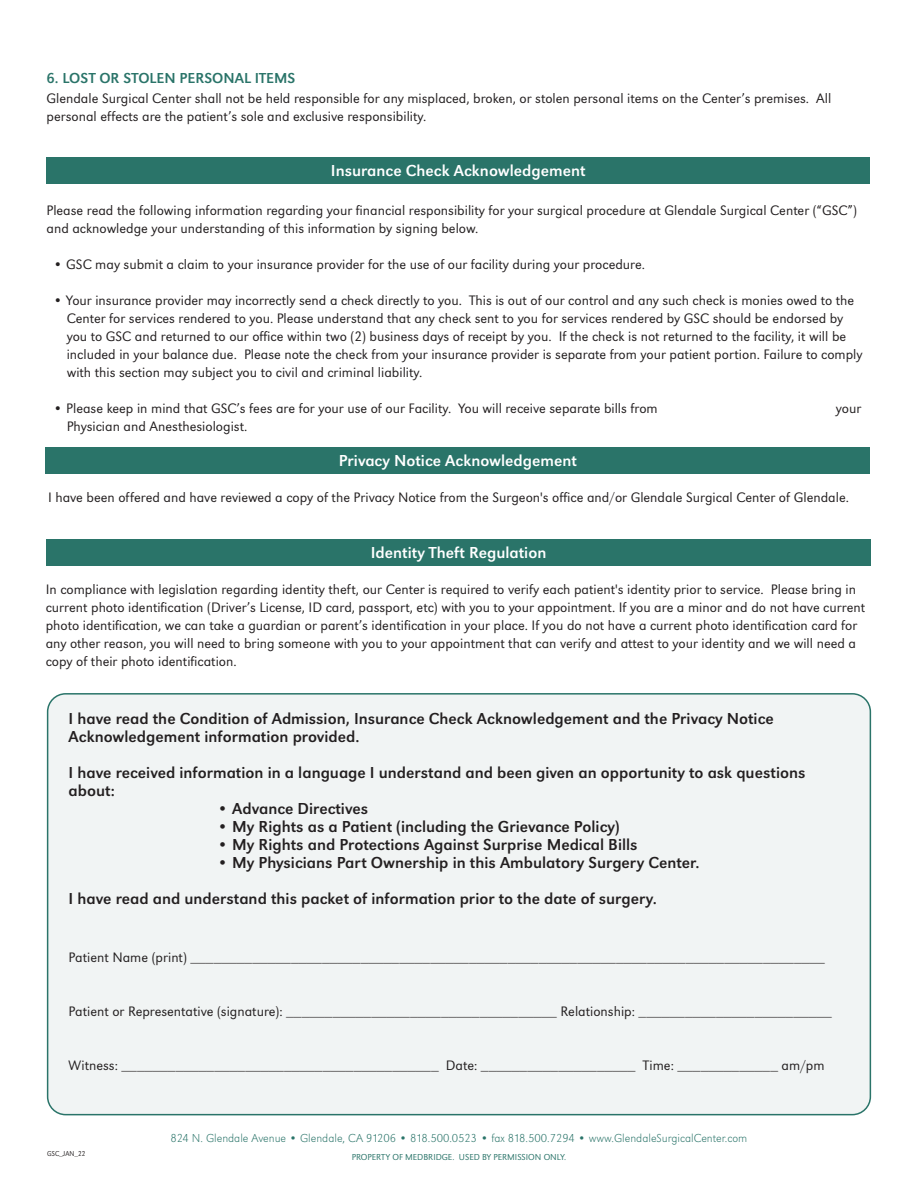
<style>
.page{position:relative;width:918px;height:1188px;background:#fff}
.page>*{position:absolute;margin:0;border:0;box-sizing:border-box;transform-origin:0 0}
.body_text{font:16.5px/18px "URW Grotesk T";color:#231f20}
.t1{font:16.5px "URW Grotesk T";color:#fff}
.body_text-2{font:15px "URW Grotesk T";color:#2a7469}
.body_text-3{font:14.25px/18px "URW Grotesk T Ligh";color:#231f20}
.body_text-4{font:12px "URW Grotesk T Extr Ligh";color:#2a7469}
.body_text-5{font:9px "URW Grotesk T Ligh";color:#2a7469}
.t2{font:7.35px "URW Grotesk T Ligh";color:#231f20;scale:.91 1}
</style>
<div class="page">
<div style="left:46px;top:158px;width:824px;height:26px;background:#2a7469"></div>
<div style="left:46px;top:447px;width:824px;height:27px;background:#2a7469"></div>
<div style="left:48px;top:694px;width:822px;height:421px;background:#f1f4f4;border-radius:18px"></div>
<div style="left:47px;top:693px;width:824px;height:422px;border:2px solid #2a7469;border-radius:18px"></div>
<div style="left:46px;top:539px;width:825px;height:27px;background:#2a7469"></div>
<p class="body_text-2" style="left:46px;top:70px;width:250px">6. LOST OR STOLEN PERSONAL ITEMS</p>
<p class="body_text-3" style="left:46px;top:89px;width:786px">Glendale Surgical Center shall not be held responsible for any misplaced, broken, or stolen personal items on the Center’s premises. All personal effects are the patient’s sole and exclusive responsibility.</p>
<p class="t1" style="left:331px;top:162px;width:256px">Insurance Check Acknowledgement</p>
<p class="body_text-3" style="left:46px;top:201px;width:812px">Please read the following information regarding your financial responsibility for your surgical procedure at Glendale Surgical Center (“GSC”) and acknowledge your understanding of this information by signing below.</p>
<p class="body_text-3" style="left:53px;top:255px;width:593px">• GSC may submit a claim to your insurance provider for the use of our facility during your procedure.</p>
<p class="body_text-3" style="left:67px;top:291px;width:797px;text-indent:-14px">• Your insurance provider may incorrectly send a check directly to you. This is out of our control and any such check is monies owed to the Center for services rendered to you. Please understand that any check sent to you for services rendered by GSC should be endorsed by you to GSC and returned to our office within two (2) business days of receipt by you. If the check is not returned to the facility, it will be included in your balance due. Please note the check from your insurance provider is separate from your patient portion. Failure to comply with this section may subject you to civil and criminal liability.</p>
<p class="body_text-3" style="left:53px;top:399px;width:606px">• Please keep in mind that GSC’s fees are for your use of our Facility. You will receive separate bills from</p>
<p class="body_text-3" style="left:836px;top:399px;width:27px">your</p>
<p class="body_text-3" style="left:67px;top:417px;width:182px">Physician and Anesthesiologist.</p>
<p class="t1" style="left:339px;top:451px;width:240px">Privacy Notice Acknowledgement</p>
<p class="body_text-3" style="left:48px;top:489px;width:802px">I have been offered and have reviewed a copy of the Privacy Notice from the Surgeon's office and/or Glendale Surgical Center of Glendale.</p>
<p class="t1" style="left:371px;top:543px;width:177px">Identity Theft Regulation</p>
<p class="body_text-3" style="left:46px;top:580px;width:821px">In compliance with legislation regarding identity theft, our Center is required to verify each patient's identity prior to service. Please bring in current photo identification (Driver’s License, ID card, passport, etc) with you to your appointment. If you are a minor and do not have current photo identification, we can take a guardian or parent’s identification in your place. If you do not have a current photo identification card for any other reason, you will need to bring someone with you to your appointment that can verify and attest to your identity and we will need a copy of their photo identification.</p>
<p class="body_text" style="left:69px;top:710px;width:707px">I have read the Condition of Admission, Insurance Check Acknowledgement and the Privacy Notice<br>Acknowledgement information provided.</p>
<p class="body_text" style="left:69px;top:764px;width:738px">I have received information in a language I understand and been given an opportunity to ask questions about:</p>
<p class="body_text" style="left:217px;top:800px;width:152px">• Advance Directives</p>
<p class="body_text" style="left:217px;top:818px;width:404px">• My Rights as a Patient (including the Grievance Policy)</p>
<p class="body_text" style="left:217px;top:836px;width:422px">• My Rights and Protections Against Surprise Medical Bills</p>
<p class="body_text" style="left:217px;top:854px;width:484px">• My Physicians Part Ownership in this Ambulatory Surgery Center.</p>
<p class="body_text" style="left:69px;top:890px;width:590px">I have read and understand this packet of information prior to the date of surgery.</p>
<p class="body_text-3" style="left:69px;top:948px;width:758px">Patient Name (print) __________________________________________________________________________________</p>
<p class="body_text-3" style="left:69px;top:1002px;width:765px">Patient or Representative (signature): ___________________________________ Relationship: _________________________</p>
<p class="body_text-3" style="left:69px;top:1056px;width:758px">Witness: _________________________________________ Date: ____________________ Time: _____________ am/pm</p>
<p class="t2" style="left:47px;top:1149px;width:43px">GSC_JAN_22</p>
<p class="body_text-4" style="left:171px;top:1132px;width:578px">824 N. Glendale Avenue • Glendale, CA 91206 • 818.500.0523 • fax 818.500.7294 • www.GlendaleSurgicalCenter.com</p>
<p class="body_text-5" style="left:352px;top:1152px;width:216px">PROPERTY OF MEDBRIDGE. USED BY PERMISSION ONLY.</p>
</div>
